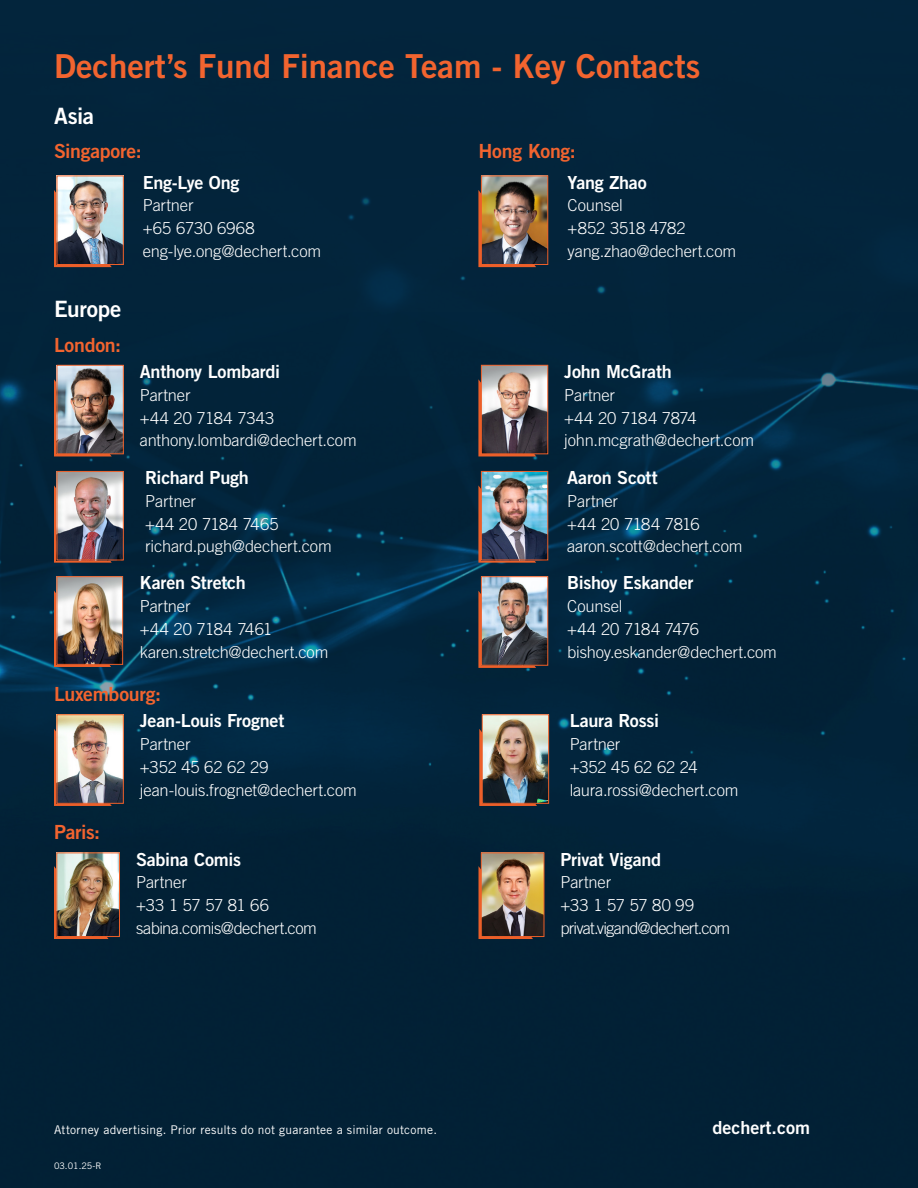
<style>
.page{position:relative;width:918px;height:1188px;background:#02243a}
.page>*{position:absolute;margin:0;border:0;box-sizing:border-box;transform-origin:0 0}
.UPDATE_-_COVER_TITLE{font:33px "Trade Gothic LT Std Bd 2";color:#f2642f}
.Contact_Name{font:22.5px "Trade Gothic LT Std Bd 2";letter-spacing:-.01em;color:#fff}
.Contact_Name-2{font:19.5px "Trade Gothic LT Std Bd 2";letter-spacing:-.01em;color:#f2642f}
.Contact_Name-3{font:18px "Trade Gothic LT Std Bd 2";letter-spacing:-.015em;color:#fff}
.Contact_Info{font:300 16.5px/22.8px "Trade Gothic LT Std";letter-spacing:-.01em;color:#fff}
.Contact_Info-2{font:300 16.5px/22.8px "Trade Gothic LT Std";letter-spacing:-.045em;color:#fff}
.Contact_Info-3{font:300 16.5px/22.8px "Trade Gothic LT Std";letter-spacing:-.03em;color:#fff}
.Bulleted_list{font:12px "Trade Gothic LT Std";letter-spacing:.02em;color:#fff}
.t1{font:9px "Trade Gothic LT Std";color:#fff}
</style>
<div class="page">
<svg style="left:478px;top:485px;width:58px;height:78px"></svg>
<img style="left:483px;top:473px;width:63px;height:85px">
<div style="left:481px;top:471px;width:67px;height:89px;border:1px solid #ec5f29"></div>
<svg style="left:478px;top:591px;width:58px;height:77px"></svg>
<img style="left:483px;top:578px;width:63px;height:86px">
<div style="left:481px;top:576px;width:67px;height:90px;border:1px solid #ec5f29"></div>
<svg style="left:54px;top:485px;width:58px;height:78px"></svg>
<img style="left:59px;top:473px;width:63px;height:85px">
<div style="left:57px;top:471px;width:67px;height:89px;border:1px solid #ec5f29"></div>
<svg style="left:54px;top:379px;width:58px;height:77px"></svg>
<img style="left:59px;top:367px;width:63px;height:85px">
<div style="left:57px;top:365px;width:67px;height:89px;border:1px solid #ec5f29"></div>
<svg style="left:54px;top:591px;width:57px;height:76px"></svg>
<img style="left:59px;top:578px;width:62px;height:85px">
<div style="left:57px;top:576px;width:66px;height:89px;border:1px solid #ec5f29"></div>
<svg style="left:54px;top:190px;width:58px;height:77px"></svg>
<img style="left:59px;top:178px;width:63px;height:85px">
<div style="left:57px;top:176px;width:67px;height:89px;border:1px solid #ec5f29"></div>
<svg style="left:478px;top:190px;width:58px;height:77px"></svg>
<img style="left:483px;top:178px;width:63px;height:85px">
<div style="left:481px;top:176px;width:67px;height:89px;border:1px solid #ec5f29"></div>
<svg style="left:54px;top:729px;width:58px;height:77px"></svg>
<img style="left:59px;top:716px;width:63px;height:86px">
<div style="left:57px;top:714px;width:67px;height:90px;border:1px solid #ec5f29"></div>
<svg style="left:479px;top:729px;width:58px;height:77px"></svg>
<img style="left:484px;top:716px;width:63px;height:86px">
<div style="left:482px;top:714px;width:67px;height:90px;border:1px solid #ec5f29"></div>
<svg style="left:54px;top:866px;width:54px;height:73px"></svg>
<img style="left:58px;top:855px;width:60px;height:80px">
<div style="left:56px;top:853px;width:64px;height:84px;border:1px solid #ec5f29"></div>
<svg style="left:479px;top:866px;width:54px;height:73px"></svg>
<img style="left:483px;top:855px;width:59px;height:80px">
<div style="left:481px;top:853px;width:63px;height:84px;border:1px solid #ec5f29"></div>
<svg style="left:478px;top:379px;width:58px;height:77px"></svg>
<img style="left:483px;top:367px;width:63px;height:85px">
<div style="left:481px;top:365px;width:67px;height:89px;border:1px solid #ec5f29"></div>
<p class="UPDATE_-_COVER_TITLE" style="left:54px;top:46px;width:648px">Dechert’s Fund Finance Team - Key Contacts</p>
<p class="Contact_Name" style="left:54px;top:102px;width:42px">Asia</p>
<p class="Contact_Name-2" style="left:54px;top:139px;width:89px">Singapore:</p>
<p class="Contact_Name" style="left:54px;top:295px;width:69px">Europe</p>
<p class="Contact_Name-2" style="left:54px;top:333px;width:69px">London:</p>
<p class="Contact_Name-3" style="left:143px;top:171px;width:98px">Eng-Lye Ong</p>
<p class="Contact_Info" style="left:143px;top:194px;width:52px">Partner</p>
<p class="Contact_Info" style="left:143px;top:217px;width:180px">+65 6730 6968 eng-lye.ong@dechert.com</p>
<p class="Contact_Name-3" style="left:140px;top:360px;width:142px">Anthony Lombardi</p>
<p class="Contact_Info" style="left:140px;top:383px;width:218px">Partner<br>+44 20 7184 7343 anthony.lombardi@dechert.com</p>
<p class="Contact_Name-3" style="left:145px;top:467px;width:105px">Richard Pugh</p>
<p class="Contact_Info" style="left:145px;top:489px;width:188px">Partner<br>+44 20 7184 7465 richard.pugh@dechert.com</p>
<p class="Contact_Name-3" style="left:140px;top:572px;width:107px">Karen Stretch</p>
<p class="Contact_Info" style="left:140px;top:595px;width:190px">Partner<br>+44 20 7184 7461 karen.stretch@dechert.com</p>
<p class="Contact_Name-2" style="left:54px;top:682px;width:109px">Luxembourg:</p>
<p class="Contact_Name-2" style="left:54px;top:820px;width:48px">Paris:</p>
<p class="Contact_Name-3" style="left:140px;top:710px;width:146px">Jean-Louis Frognet</p>
<p class="Contact_Info" style="left:140px;top:733px;width:52px">Partner</p>
<p class="Contact_Info" style="left:140px;top:756px;width:219px">+352 45 62 62 29 jean-louis.frognet@dechert.com</p>
<p class="Contact_Name-3" style="left:136px;top:848px;width:106px">Sabina Comis</p>
<p class="Contact_Info" style="left:136px;top:871px;width:52px">Partner</p>
<p class="Contact_Info-3" style="left:136px;top:894px;width:182px">+33 1 57 57 81 66 sabina.comis@dechert.com</p>
<p class="Contact_Name-2" style="left:478px;top:139px;width:99px">Hong Kong:</p>
<p class="Contact_Name-3" style="left:568px;top:171px;width:81px">Yang Zhao</p>
<p class="Contact_Info" style="left:568px;top:194px;width:57px">Counsel</p>
<p class="Contact_Info" style="left:568px;top:217px;width:170px">+852 3518 4782 yang.zhao@dechert.com</p>
<p class="Contact_Name-3" style="left:564px;top:360px;width:109px">John McGrath</p>
<p class="Contact_Info" style="left:564px;top:383px;width:191px">Partner<br>+44 20 7184 7874 john.mcgrath@dechert.com</p>
<p class="Contact_Name-3" style="left:567px;top:467px;width:92px">Aaron Scott</p>
<p class="Contact_Info" style="left:567px;top:489px;width:177px">Partner<br>+44 20 7184 7816 aaron.scott@dechert.com</p>
<p class="Contact_Name-3" style="left:567px;top:572px;width:128px">Bishoy Eskander</p>
<p class="Contact_Info" style="left:567px;top:595px;width:211px">Counsel<br>+44 20 7184 7476 bishoy.eskander@dechert.com</p>
<p class="Contact_Name-3" style="left:570px;top:710px;width:91px">Laura Rossi</p>
<p class="Contact_Info" style="left:570px;top:733px;width:170px">Partner<br>+352 45 62 62 24 laura.rossi@dechert.com</p>
<p class="Contact_Name-3" style="left:560px;top:848px;width:102px">Privat Vigand</p>
<p class="Contact_Info-2" style="left:560px;top:871px;width:171px">Partner<br>+33 1 57 57 80 99 privat.vigand@dechert.com</p>
<p class="Bulleted_list" style="left:54px;top:1122px;width:385px">Attorney advertising. Prior results do not guarantee a similar outcome.</p>
<p class="Contact_Name-3" style="left:713px;top:1116px;width:99px">dechert.com</p>
<p class="t1" style="left:54px;top:1160px;width:49px">03.01.25-R</p>
</div>
